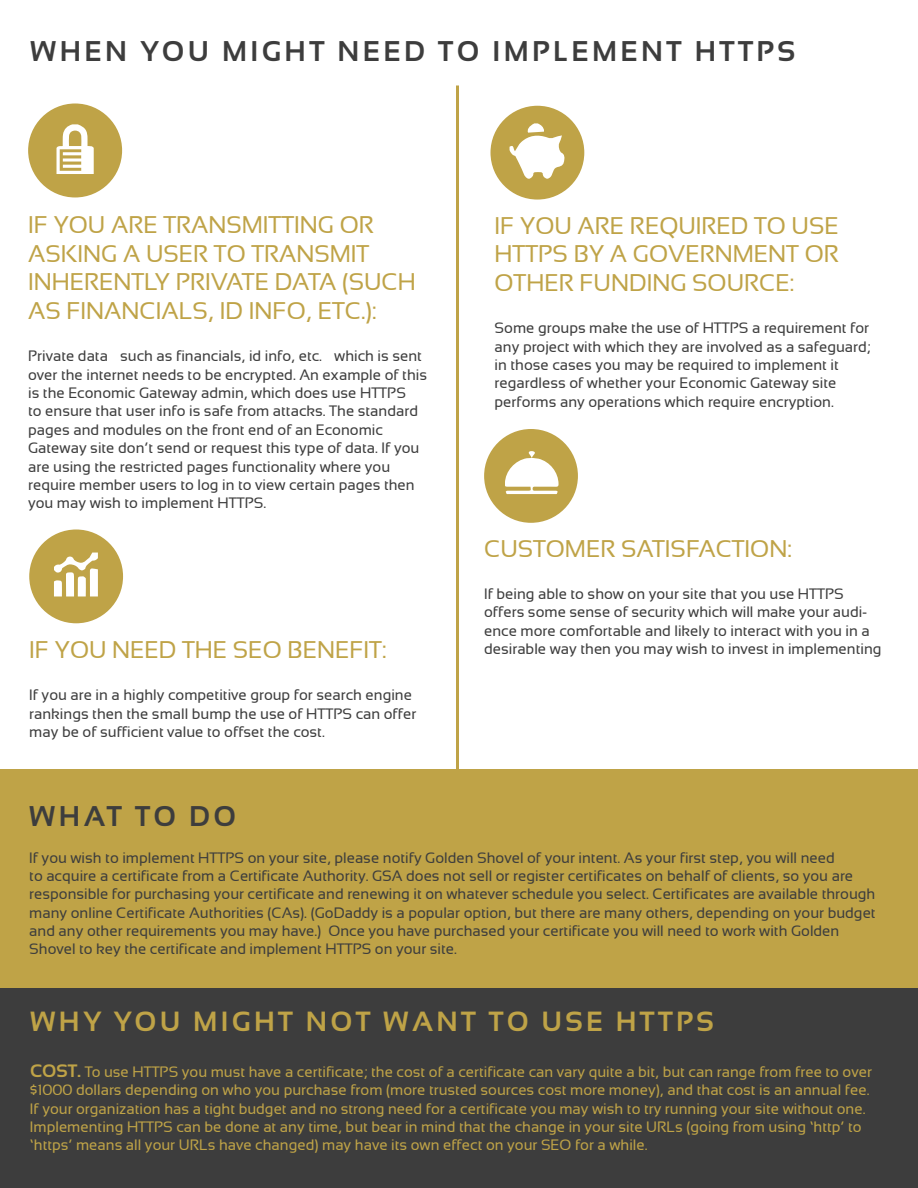
<style>
.page{position:relative;width:918px;height:1188px;background:#fff}
.page>*{position:absolute;margin:0;border:0;box-sizing:border-box;transform-origin:0 0}
.t1{font:700 28.5px "Sansation";letter-spacing:.12em;color:#3d3d3d}
.t2{font:700 27.75px "Sansation";letter-spacing:.12em;color:#bfa347}
.t3{font:24px/28.5px "Sansation";color:#bfa347}
.t4{font:15px/18.3px "Sansation";color:#3d3d3d}
.t5{font:15px/18.3px "Sansation";color:#bfa347}
.s1{font-weight:700;font-size:18px}
</style>
<div class="page">
<div style="left:0;top:983px;width:918px;height:205px;background:#3d3d3d"></div>
<div style="left:28px;top:103px;width:94px;height:94px;background:#bfa347;border-radius:50%"></div>
<svg style="left:57px;top:124px;width:37px;height:50px"></svg>
<div style="left:490px;top:106px;width:94px;height:94px;background:#bfa347;border-radius:50%"></div>
<svg style="left:510px;top:123px;width:55px;height:56px"></svg>
<div style="left:29px;top:530px;width:94px;height:93px;background:#bfa347;border-radius:50%"></div>
<svg style="left:54px;top:553px;width:44px;height:43px"></svg>
<div style="left:484px;top:429px;width:94px;height:94px;background:#bfa347;border-radius:50%"></div>
<svg style="left:505px;top:451px;width:54px;height:43px"></svg>
<hr style="left:456px;top:86px;width:3px;height:704px;background:#bfa347">
<div style="left:0;top:770px;width:918px;height:218px;background:#bfa347"></div>
<h1 class="t1" style="left:30px;top:35px;width:767px">WHEN YOU MIGHT NEED TO IMPLEMENT HTTPS</h1>
<h3 class="t3" style="left:28px;top:211px;width:389px">IF YOU ARE TRANSMITTING OR<br>ASKING A USER TO TRANSMIT<br>INHERENTLY PRIVATE DATA (SUCH<br>AS FINANCIALS, ID INFO, ETC.):</h3>
<p class="t4" style="left:28px;top:347px;width:400px">Private data – such as financials, id info, etc. – which is sent over the internet needs to be encrypted. An example of this is the Economic Gateway admin, which does use HTTPS<br>to ensure that user info is safe from attacks. The standard pages and modules on the front end of an Economic Gateway site don’t send or request this type of data. If you are using the restricted pages functionality where you require member users to log in to view certain pages then you may wish to implement HTTPS.</p>
<h3 class="t3" style="left:29px;top:635px;width:359px">IF YOU NEED THE SEO BENEFIT:</h3>
<p class="t4" style="left:29px;top:686px;width:389px">If you are in a highly competitive group for search engine rankings then the small bump the use of HTTPS can offer may be of sufficient value to offset the cost.</p>
<h3 class="t3" style="left:495px;top:211px;width:346px;text-align:justify">IF YOU ARE REQUIRED TO USE HTTPS BY A GOVERNMENT OR OTHER FUNDING SOURCE:</h3>
<p class="t4" style="left:495px;top:319px;width:378px">Some groups make the use of HTTPS a requirement for any project with which they are involved as a safeguard; in those cases you may be required to implement it regardless of whether your Economic Gateway site performs any operations which require encryption.</p>
<h3 class="t3" style="left:484px;top:534px;width:309px">CUSTOMER SATISFACTION:</h3>
<p class="t4" style="left:484px;top:585px;width:399px">If being able to show on your site that you use HTTPS offers some sense of security which will make your audi&shy;ence more comfortable and likely to interact with you in a desirable way then you may wish to invest in implementing</p>
<h1 class="t1" style="left:29px;top:800px;width:208px">WHAT TO DO</h1>
<p class="t4" style="left:29px;top:848px;width:848px">If you wish to implement HTTPS on your site, please notify Golden Shovel of your intent. As your first step, you will need<br>to acquire a certificate from a Certificate Authority. GSA does not sell or register certificates on behalf of clients, so you are responsible for purchasing your certificate and renewing it on whatever schedule you select. Certificates are available through many online Certificate Authorities (CAs). (GoDaddy is a popular option, but there are many others, depending on your budget and any other requirements you may have.) Once you have purchased your certificate you will need to work with Golden Shovel to key the certificate and implement HTTPS on your site.</p>
<h2 class="t2" style="left:30px;top:1006px;width:685px">WHY YOU MIGHT NOT WANT TO USE HTTPS</h2>
<p class="t5" style="left:30px;top:1062px;width:844px"><span class="s1">COST.</span> To use HTTPS you must have a certificate; the cost of a certificate can vary quite a bit, but can range from free to over $1000 dollars depending on who you purchase from (more trusted sources cost more money), and that cost is an annual fee.<br>If your organization has a tight budget and no strong need for a certificate you may wish to try running your site without one.<br>Implementing HTTPS can be done at any time, but bear in mind that the change in your site URLs (going from using ‘http’ to ‘https’ means all your URLs have changed) may have its own effect on your SEO for a while.</p>
</div>
